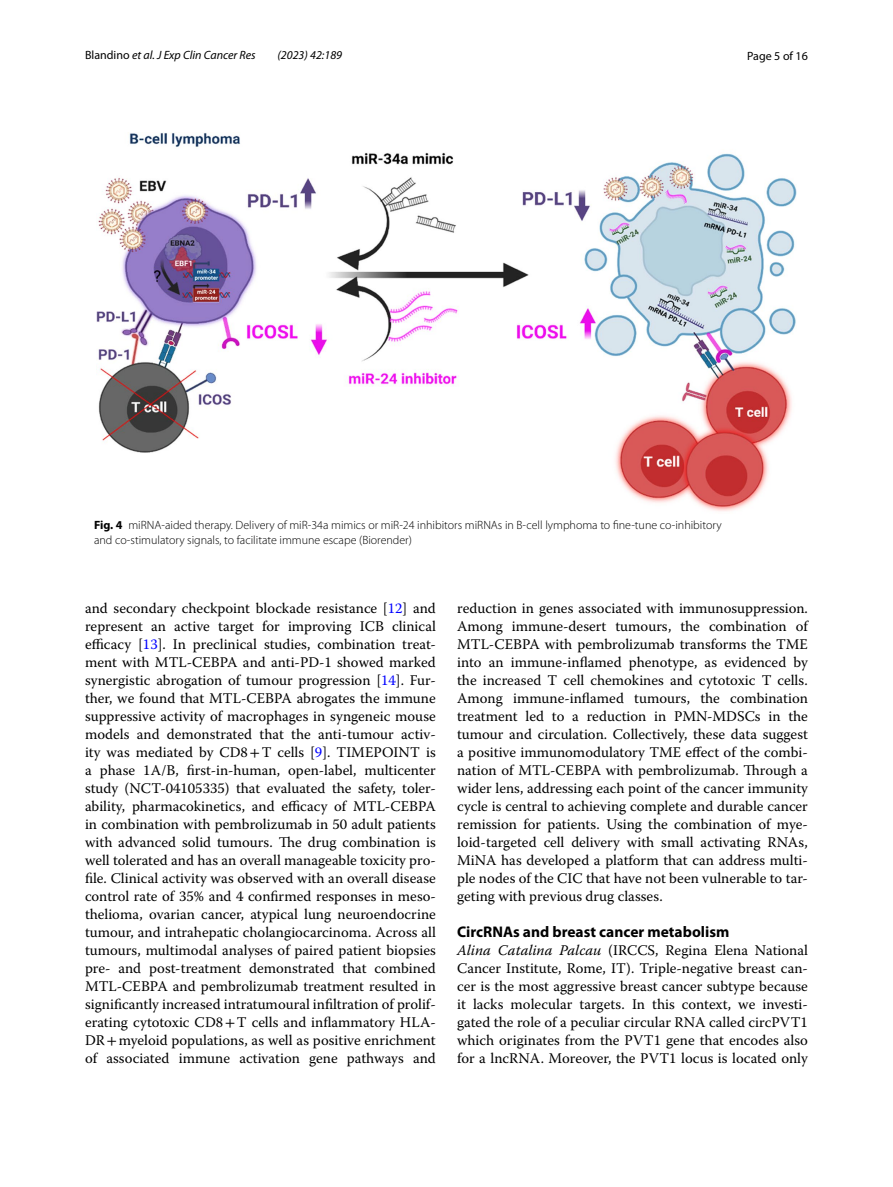
<style>
.page{position:relative;width:893px;height:1187px;background:#fff}
.page>*{position:absolute;margin:0;border:0;box-sizing:border-box;transform-origin:0 0}
.t1{font:700 15.45px "Myriad Pro";color:#000}
.t2{font:14.7px/18px "Warnock Pro";color:#000;text-align:justify}
.t3{font:300 12px/15px "Myriad Pro";color:#000}
.t4{font:italic 12px "Myriad Pro";color:#000}
.t5{font:12px "Myriad Pro";color:#000}
.s1{font-style:normal}
.s2{font-weight:700}
.s3{color:#00f}
.s4{font-family:"STIX"}
.s5{font-style:italic}
</style>
<div class="page">
<img style="left:96px;top:133px;width:701px;height:378px">
<p class="t4" style="left:85px;top:48px;width:172px"><span class="s1">Blandino</span> et al. J Exp Clin Cancer Res</p>
<p class="t4" style="left:277px;top:48px;width:66px">(2023) 42:189</p>
<p class="t5" style="left:747px;top:48px;width:62px">Page 5 of 16</p>
<p class="t3" style="left:94px;top:518px;width:629px"><span class="s2">Fig. 4</span> miRNA-aided therapy. Delivery of miR-34a mimics or miR-24 inhibitors miRNAs in B-cell lymphoma to fine-tune co-inhibitory and co-stimulatory signals, to facilitate immune escape (Biorender)</p>
<p class="t2" style="left:85px;top:598px;width:352px">and secondary checkpoint blockade resistance [<span class="s3">12</span>] and represent an active target for improving ICB clinical efficacy [<span class="s3">13</span>]. In preclinical studies, combination treat&shy;ment with MTL-CEBPA and anti-PD-1 showed marked synergistic abrogation of tumour progression [<span class="s3">14</span>]. Fur&shy;ther, we found that MTL-CEBPA abrogates the immune suppressive activity of macrophages in syngeneic mouse models and demonstrated that the anti-tumour activ&shy;ity was mediated by CD8<span class="s4">+</span>T cells [<span class="s3">9</span>]. TIMEPOINT is a phase 1A/B, first-in-human, open-label, multicenter study (NCT-04105335) that evaluated the safety, toler&shy;ability, pharmacokinetics, and efficacy of MTL-CEBPA in combination with pembrolizumab in 50 adult patients with advanced solid tumours. The drug combination is well tolerated and has an overall manageable toxicity pro&shy;file. Clinical activity was observed with an overall disease control rate of 35% and 4 confirmed responses in meso&shy;thelioma, ovarian cancer, atypical lung neuroendocrine tumour, and intrahepatic cholangiocarcinoma. Across all tumours, multimodal analyses of paired patient biopsies pre- and post-treatment demonstrated that combined MTL-CEBPA and pembrolizumab treatment resulted in significantly increased intratumoural infiltration of prolif&shy;erating cytotoxic CD8<span class="s4">+</span>T cells and inflammatory HLA-DR<span class="s4">+</span>myeloid populations, as well as positive enrichment of associated immune activation gene pathways and</p>
<p class="t2" style="left:457px;top:598px;width:352px">reduction in genes associated with immunosuppression.<br>Among immune-desert tumours, the combination of MTL-CEBPA with pembrolizumab transforms the TME into an immune-inflamed phenotype, as evidenced by the increased T cell chemokines and cytotoxic T cells.<br>Among immune-inflamed tumours, the combination treatment led to a reduction in PMN-MDSCs in the tumour and circulation. Collectively, these data suggest a positive immunomodulatory TME effect of the combi&shy;nation of MTL-CEBPA with pembrolizumab. Through a wider lens, addressing each point of the cancer immunity cycle is central to achieving complete and durable cancer remission for patients. Using the combination of mye&shy;loid-targeted cell delivery with small activating RNAs, MiNA has developed a platform that can address multi&shy;ple nodes of the CIC that have not been vulnerable to tar&shy;geting with previous drug classes.</p>
<p class="t1" style="left:457px;top:921px;width:274px">CircRNAs and breast cancer metabolism</p>
<p class="t2" style="left:457px;top:940px;width:352px"><span class="s5">Alina Catalina Palcau</span> (IRCCS, Regina Elena National Cancer Institute, Rome, IT). Triple-negative breast can&shy;cer is the most aggressive breast cancer subtype because it lacks molecular targets. In this context, we investi&shy;gated the role of a peculiar circular RNA called circPVT1 which originates from the PVT1 gene that encodes also for a lncRNA. Moreover, the PVT1 locus is located only</p>
</div>
